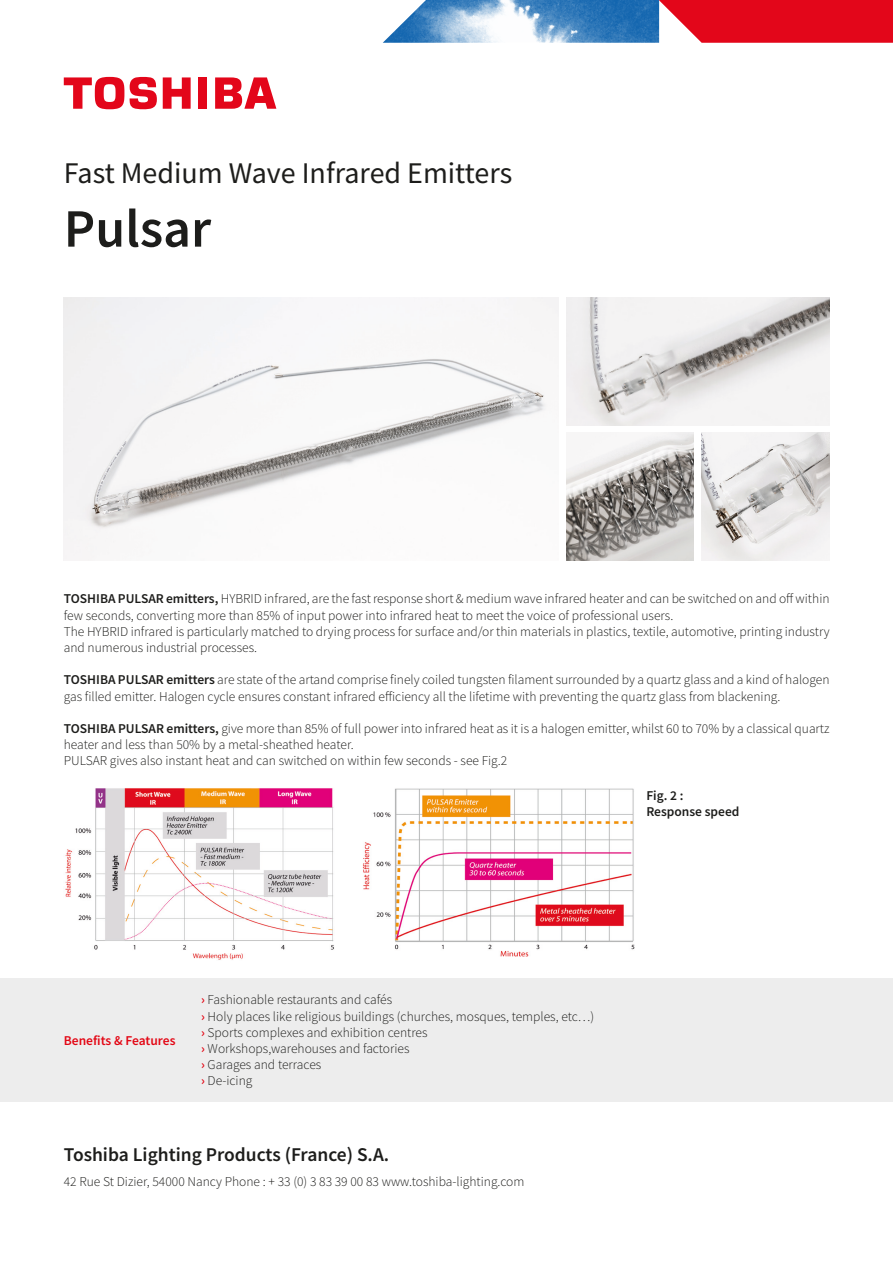
<style>
.page{position:relative;width:893px;height:1263px;background:#fff}
.page>*{position:absolute;margin:0;border:0;box-sizing:border-box;transform-origin:0 0}
.t1{font:500 54px "Toshiba Sans";color:#1d1d1b}
.t2{font:30px "Toshiba Sans";color:#1d1d1b}
.t3{font:500 19.5px "Toshiba Sans";color:#1d1d1b}
.t4{font:300 13.5px/16.2px "Toshiba Sans";color:#1d1d1b}
.t5{font:500 13.5px "Toshiba Sans";color:#1d1d1b}
.t6{font:500 13.5px "Toshiba Sans";color:#e30614}
.s1{font-weight:500}
.s2{font-weight:500;color:#e30614}
</style>
<div class="page">
<svg style="left:383px;top:0;width:510px;height:43px"></svg>
<div style="left:0;top:978px;width:893px;height:123px;background:#ededed"></div>
<svg style="left:64px;top:77px;width:60px;height:32px"></svg>
<div style="left:198px;top:77px;width:9px;height:32px;background:#e3061a"></div>
<svg style="left:163px;top:77px;width:28px;height:32px"></svg>
<svg style="left:215px;top:77px;width:61px;height:32px"></svg>
<svg style="left:130px;top:77px;width:27px;height:33px"></svg>
<img style="left:64px;top:298px;width:494px;height:262px">
<img style="left:566px;top:298px;width:263px;height:127px">
<img style="left:702px;top:433px;width:127px;height:127px">
<img style="left:566px;top:433px;width:128px;height:127px">
<img style="left:65px;top:788px;width:269px;height:172px">
<img style="left:362px;top:788px;width:273px;height:169px">
<p class="t2" style="left:64px;top:154px;width:450px">Fast Medium Wave Infrared Emitters</p>
<p class="t1" style="left:64px;top:193px;width:149px">Pulsar</p>
<p class="t4" style="left:64px;top:591px;width:767px"><span class="s1">TOSHIBA PULSAR emitters,</span> HYBRID infrared, are the fast response short &amp; medium wave infrared heater and can be switched on and off within few seconds, converting more than 85% of input power into infrared heat to meet the voice of professional users.</p>
<p class="t4" style="left:64px;top:623px;width:767px">The HYBRID infrared is particularly matched to drying process for surface and/or thin materials in plastics, textile, automotive, printing industry and numerous industrial processes.</p>
<p class="t4" style="left:64px;top:672px;width:767px"><span class="s1">TOSHIBA PULSAR emitters</span> are state of the artand comprise finely coiled tungsten filament surrounded by a quartz glass and a kind of halogen gas filled emitter. Halogen cycle ensures constant infrared efficiency all the lifetime with preventing the quartz glass from blackening.</p>
<p class="t4" style="left:64px;top:720px;width:767px"><span class="s1">TOSHIBA PULSAR emitters,</span> give more than 85% of full power into infrared heat as it is a halogen emitter, whilst 60 to 70% by a classical quartz heater and less than 50% by a metal-sheathed heater.</p>
<p class="t4" style="left:64px;top:753px;width:445px">PULSAR gives also instant heat and can switched on within few seconds - see Fig.2</p>
<p class="t5" style="left:646px;top:786px;width:39px">Fig. 2 :</p>
<p class="t5" style="left:646px;top:803px;width:95px">Response speed</p>
<p class="t6" style="left:64px;top:1031px;width:113px">Benefits &amp; Features</p>
<p class="t4" style="left:201px;top:992px;width:193px"><span class="s2">›</span> Fashionable restaurants and cafés</p>
<p class="t4" style="left:201px;top:1008px;width:395px"><span class="s2">›</span> Holy places like religious buildings (churches, mosques, temples, etc…)</p>
<p class="t4" style="left:201px;top:1024px;width:228px"><span class="s2">›</span> Sports complexes and exhibition centres</p>
<p class="t4" style="left:201px;top:1040px;width:210px"><span class="s2">›</span> Workshops,warehouses and factories</p>
<p class="t4" style="left:201px;top:1056px;width:122px"><span class="s2">›</span> Garages and terraces</p>
<p class="t4" style="left:201px;top:1073px;width:53px"><span class="s2">›</span> De-icing</p>
<p class="t3" style="left:64px;top:1142px;width:327px">Toshiba Lighting Products (France) S.A.</p>
<p class="t4" style="left:64px;top:1174px;width:462px">42 Rue St Dizier, 54000 Nancy Phone : + 33 (0) 3 83 39 00 83 www.toshiba-lighting.com</p>
</div>
